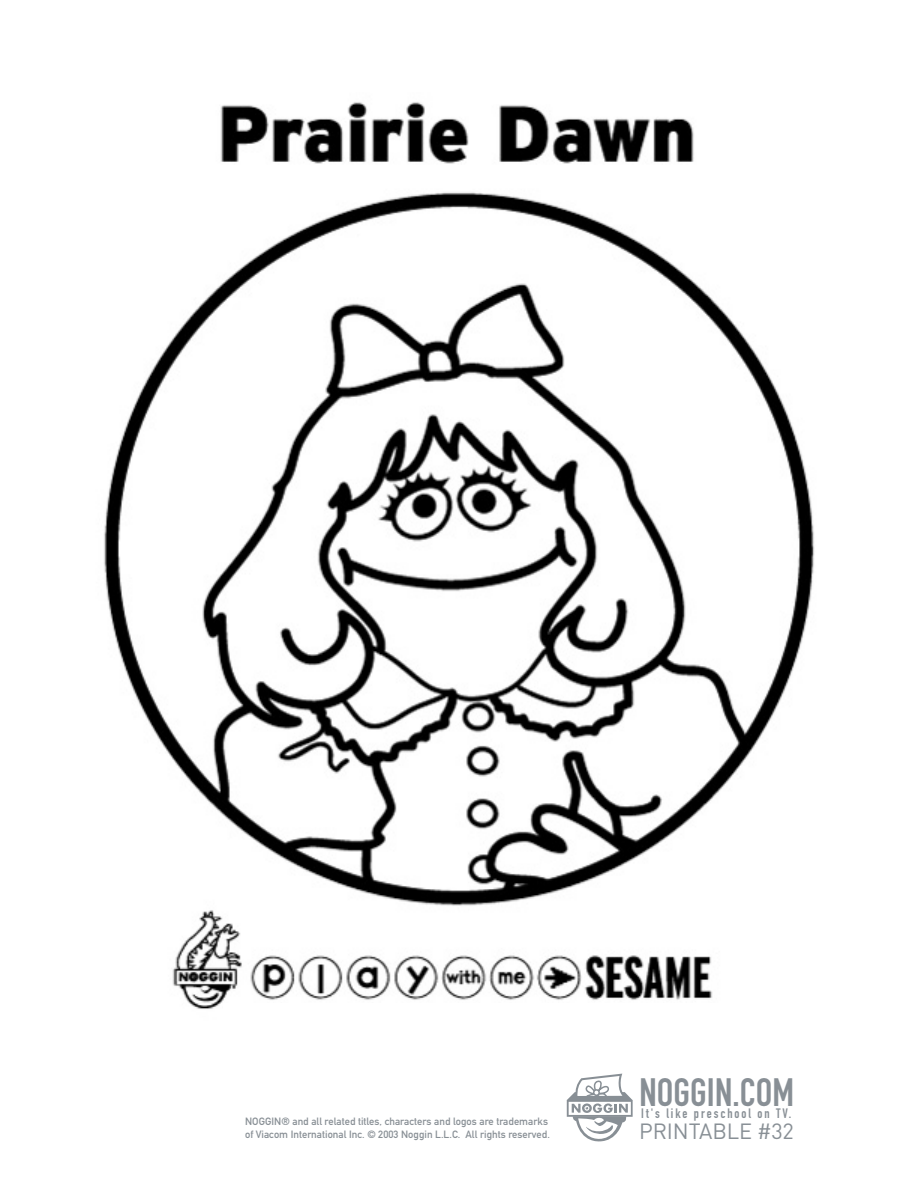
<style>
.page{position:relative;width:918px;height:1188px;background:#fff}
.page>*{position:absolute;margin:0;border:0;box-sizing:border-box;transform-origin:0 0}
.t1{font:39px "DIN Engschrift";letter-spacing:.005em;color:#888f95}
.t2{font:21.75px "DIN";letter-spacing:-.005em;color:#888f95}
.t3{font:13.5px "DIN Engschrift";letter-spacing:.145em;color:#888f95}
.t4{font:10.5px/12.8px "DIN Mittelschrift";letter-spacing:.005em;color:#888f95}
</style>
<div class="page">
<img style="left:104px;top:102px;width:711px;height:907px">
<div style="left:223px;top:1004px;width:625px;height:148px;background:#fff"></div>
<svg style="left:567px;top:1075px;width:66px;height:67px"></svg>
<svg style="left:593px;top:1089px;width:7px;height:7px"></svg>
<p class="t4" style="left:245px;top:1115px;width:306px">NOGGIN® and all related titles, characters and logos are trademarks of Viacom International Inc. © 2003 Noggin L.L.C. All rights reserved.</p>
<h1 class="t1" style="left:639px;top:1069px;width:156px">NOGGIN.COM</h1>
<p class="t3" style="left:641px;top:1105px;width:152px">It's like preschool on TV.</p>
<h2 class="t2" style="left:639px;top:1118px;width:156px">PRINTABLE #32</h2>
</div>
